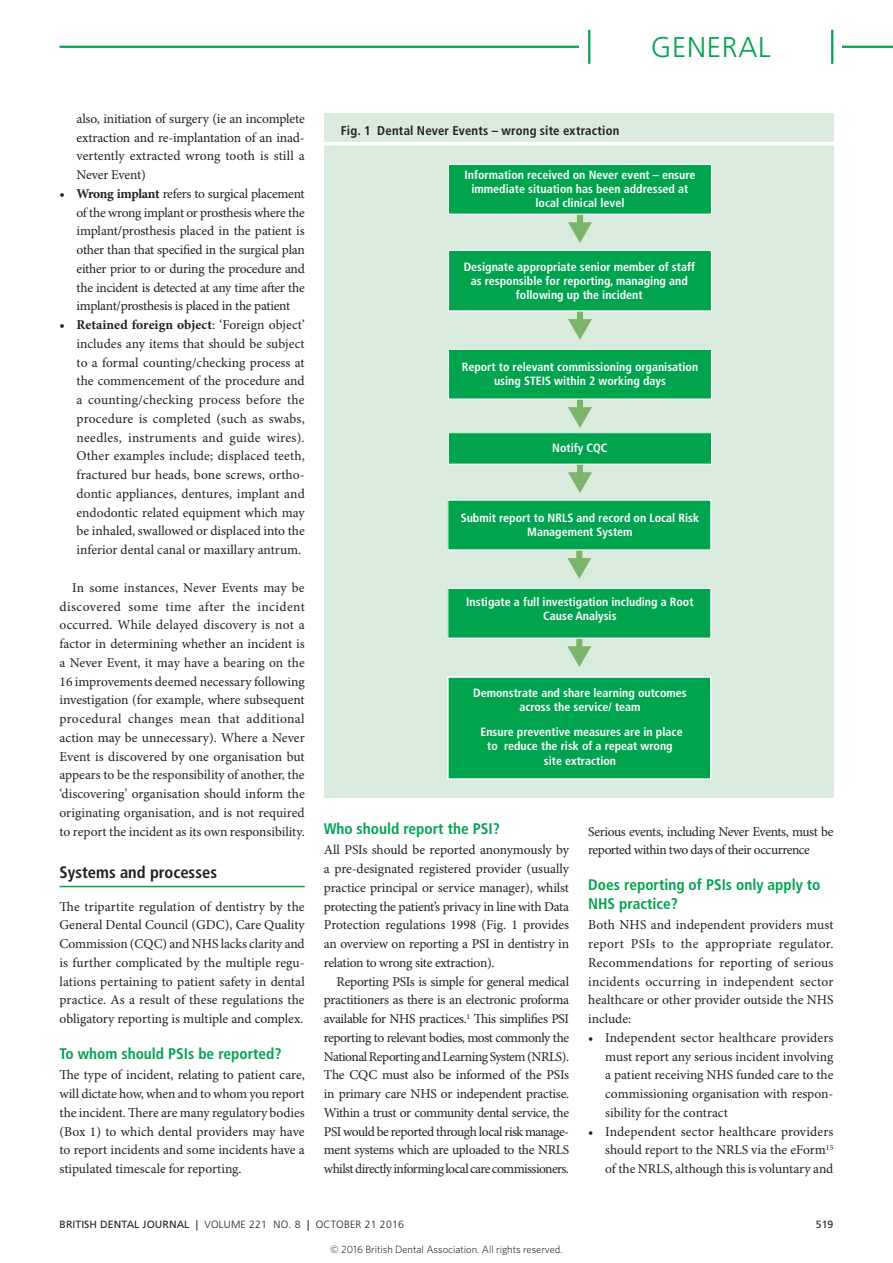
<style>
.page{position:relative;width:893px;height:1263px;background:#fff}
.page>*{position:absolute;margin:0;border:0;box-sizing:border-box;transform-origin:0 0}
.t1{font:28.5px "Frutiger LT Std Light 2";letter-spacing:.025em;color:#00a34e}
.crosshead_1{font:700 condensed 16.5px "Frutiger LT Std";color:#231f20}
.crosshead_2{font:700 condensed 15.3px/18.8px "Frutiger LT Std";color:#00a34e}
.body{font:13.5px/18.8px "Minion Pro";letter-spacing:-.01em;color:#231f20;text-align:justify}
.body_fullout{font:13.5px/18.8px "Minion Pro";letter-spacing:-.005em;color:#231f20;text-align:justify}
.body-2{font:13.5px/18.8px "Minion Pro";letter-spacing:-.035em;color:#231f20}
.fig_caption_1{font:700 condensed 12.75px "Frutiger LT Std";letter-spacing:.015em;color:#231f20}
.t2{font:12px/14.4px "Frutiger LT Std Bold Cn 2";color:#fff;text-align:center}
.t3{font:300 10.5px "Frutiger LT Std";letter-spacing:.02em;color:#231f20}
.t4{font:300 10.5px "Whitney";color:#000}
.t5{font:10.5px "Frutiger LT Std";color:#231f20}
.s1{font-weight:700}
.s2{font-weight:400}
</style>
<div class="page">
<hr style="left:60px;top:886px;width:245px;height:1px;background:#00a34e">
<div style="left:324px;top:113px;width:509px;height:685px;background:#d8ebdc"></div>
<div style="left:577px;top:173px;width:6px;height:53px;background:#7db46b"></div>
<svg style="left:568px;top:222px;width:24px;height:21px"></svg>
<div style="left:576px;top:597px;width:6px;height:53px;background:#7db46b"></div>
<svg style="left:567px;top:646px;width:24px;height:21px"></svg>
<div style="left:448px;top:164px;width:263px;height:50px;background:#00a34e"></div>
<div style="left:448px;top:164px;width:264px;height:51px;border:1px solid #fff"></div>
<div style="left:577px;top:269px;width:6px;height:54px;background:#7db46b"></div>
<svg style="left:568px;top:319px;width:24px;height:21px"></svg>
<div style="left:448px;top:250px;width:263px;height:61px;background:#00a34e"></div>
<div style="left:448px;top:250px;width:264px;height:62px;border:1px solid #fff"></div>
<div style="left:577px;top:358px;width:6px;height:53px;background:#7db46b"></div>
<svg style="left:568px;top:407px;width:24px;height:21px"></svg>
<div style="left:448px;top:349px;width:263px;height:50px;background:#00a34e"></div>
<div style="left:448px;top:349px;width:264px;height:51px;border:1px solid #fff"></div>
<div style="left:577px;top:443px;width:6px;height:33px;background:#7db46b"></div>
<svg style="left:568px;top:472px;width:24px;height:21px"></svg>
<div style="left:448px;top:433px;width:263px;height:31px;background:#00a34e"></div>
<div style="left:448px;top:432px;width:264px;height:33px;border:1px solid #fff"></div>
<div style="left:576px;top:508px;width:6px;height:53px;background:#7db46b"></div>
<svg style="left:567px;top:558px;width:24px;height:21px"></svg>
<div style="left:448px;top:500px;width:263px;height:50px;background:#00a34e"></div>
<div style="left:448px;top:588px;width:263px;height:50px;background:#00a34e"></div>
<div style="left:447px;top:588px;width:264px;height:51px;border:1px solid #fff"></div>
<div style="left:448px;top:677px;width:263px;height:102px;background:#00a34e"></div>
<div style="left:447px;top:676px;width:265px;height:104px;border:2px solid #fff"></div>
<svg style="left:324px;top:142px;width:510px;height:4px;background:#fafcfb"></svg>
<hr style="left:60px;top:46px;width:833px;height:2px;background:#00a34e">
<div style="left:580px;top:30px;width:262px;height:34px;background:#fff"></div>
<hr style="left:831px;top:30px;width:2px;height:34px;background:#00a34e">
<hr style="left:588px;top:30px;width:2px;height:34px;background:#00a34e">
<h1 class="t1" style="left:651px;top:31px;width:121px">GENERAL</h1>
<p class="body" style="left:77px;top:110px;width:230px">also, initiation of surgery (ie an incomplete extraction and re-implantation of an inad&shy;vertently extracted wrong tooth is still a Never Event)</p>
<p class="body" style="left:77px;top:185px;width:230px;text-indent:-17px"><span class="s1">• Wrong implant</span> refers to surgical placement of the wrong implant or prosthesis where the implant/prosthesis placed in the patient is other than that specified in the surgical plan either prior to or during the procedure and the incident is detected at any time after the implant/prosthesis is placed in the patient</p>
<p class="body" style="left:77px;top:316px;width:230px;text-indent:-17px"><span class="s1">• Retained foreign object</span>: ‘Foreign object’ includes any items that should be subject to a formal counting/checking process at the commencement of the procedure and a counting/checking process before the procedure is completed (such as swabs, needles, instruments and guide wires).<br>Other examples include; displaced teeth, fractured bur heads, bone screws, ortho&shy;dontic appliances, dentures, implant and endodontic related equipment which may be inhaled, swallowed or displaced into the inferior dental canal or maxillary antrum.</p>
<p class="body" style="left:60px;top:579px;width:247px;text-indent:13px">In some instances, Never Events may be discovered some time after the incident occurred. While delayed discovery is not a factor in determining whether an incident is a Never Event, it may have a bearing on the 16 improvements deemed necessary following investigation (for example, where subsequent procedural changes mean that additional action may be unnecessary). Where a Never Event is discovered by one organisation but appears to be the responsibility of another, the ‘discovering’ organisation should inform the originating organisation, and is not required to report the incident as its own responsibility.</p>
<p class="crosshead_1" style="left:60px;top:862px;width:159px">Systems and processes</p>
<p class="body_fullout" style="left:60px;top:897px;width:247px">The tripartite regulation of dentistry by the General Dental Council (GDC), Care Quality Commission (CQC) and NHS lacks clarity and is further complicated by the multiple regu&shy;lations pertaining to patient safety in dental practice. As a result of these regulations the obligatory reporting is multiple and complex.</p>
<p class="crosshead_2" style="left:60px;top:1044px;width:224px">To whom should PSIs be reported?</p>
<p class="body_fullout" style="left:60px;top:1066px;width:247px">The type of incident, relating to patient care, will dictate how, when and to whom you report the incident. There are many regulatory bodies (Box 1) to which dental providers may have to report incidents and some incidents have a stipulated timescale for reporting.</p>
<p class="fig_caption_1" style="left:341px;top:123px;width:280px">Fig. 1 Dental Never Events – wrong site extraction</p>
<p class="t2" style="left:464px;top:167px;width:232px">Information received on Never event – ensure immediate situation has been addressed at local clinical level</p>
<p class="t2" style="left:464px;top:259px;width:233px">Designate appropriate senior member of staff as responsible for reporting, managing and following up the incident</p>
<p class="t2" style="left:462px;top:359px;width:238px">Report to relevant commissioning organisation using STEIS within 2 working days</p>
<p class="t2" style="left:552px;top:440px;width:57px">Notify CQC</p>
<p class="t2" style="left:461px;top:510px;width:240px">Submit report to NRLS and record on Local Risk<br>Management System</p>
<p class="t2" style="left:466px;top:594px;width:229px">Instigate a full investigation including a Root<br>Cause Analysis</p>
<p class="t2" style="left:473px;top:685px;width:215px">Demonstrate and share learning outcomes across the service/ team</p>
<p class="t2" style="left:480px;top:725px;width:204px">Ensure preventive measures are in place to reduce the risk of a repeat wrong site extraction</p>
<p class="crosshead_2" style="left:324px;top:819px;width:177px">Who should report the PSI?</p>
<p class="body_fullout" style="left:324px;top:841px;width:247px">All PSIs should be reported anonymously by a pre-designated registered provider (usually practice principal or service manager), whilst protecting the patient’s privacy in line with Data Protection regulations 1998 (Fig. 1 provides an overview on reporting a PSI in dentistry in relation to wrong site extraction).</p>
<p class="body" style="left:324px;top:972px;width:247px;text-indent:13px">Reporting PSIs is simple for general medical practitioners as there is an electronic proforma available for NHS practices.<sup>1</sup> This simplifies PSI reporting to relevant bodies, most commonly the National Reporting and Learning System (NRLS).<br>The CQC must also be informed of the PSIs in primary care NHS or independent practise.<br>Within a trust or community dental service, the PSI would be reported through local risk manage&shy;ment systems which are uploaded to the NRLS whilst directly informing local care commissioners.</p>
<p class="body-2" style="left:588px;top:822px;width:247px">Serious events, including Never Events, must be reported within two days of their occurrence</p>
<p class="crosshead_2" style="left:588px;top:876px;width:234px">Does reporting of PSIs only apply to<br>NHS practice?</p>
<p class="body_fullout" style="left:588px;top:916px;width:247px">Both NHS and independent providers must report PSIs to the appropriate regulator.<br>Recommendations for reporting of serious incidents occurring in independent sector healthcare or other provider outside the NHS include:</p>
<p class="body" style="left:605px;top:1029px;width:230px;text-indent:-17px">• Independent sector healthcare providers must report any serious incident involving a patient receiving NHS funded care to the commissioning organisation with respon&shy;sibility for the contract</p>
<p class="body" style="left:605px;top:1122px;width:230px;text-indent:-17px">• Independent sector healthcare providers should report to the NRLS via the eForm<sup>15 </sup>of the NRLS, although this is voluntary and</p>
<p class="t3" style="left:60px;top:1219px;width:346px"><span class="s2">BRITISH DENTAL JOURNAL |</span> VOLUME 221 NO. 8 <span class="s2">|</span> OCTOBER 21 2016</p>
<p class="t5" style="left:816px;top:1218px;width:19px">519</p>
<p class="t4" style="left:330px;top:1243px;width:234px">© 2016 British Dental Association. All rights reserved.</p>
</div>
